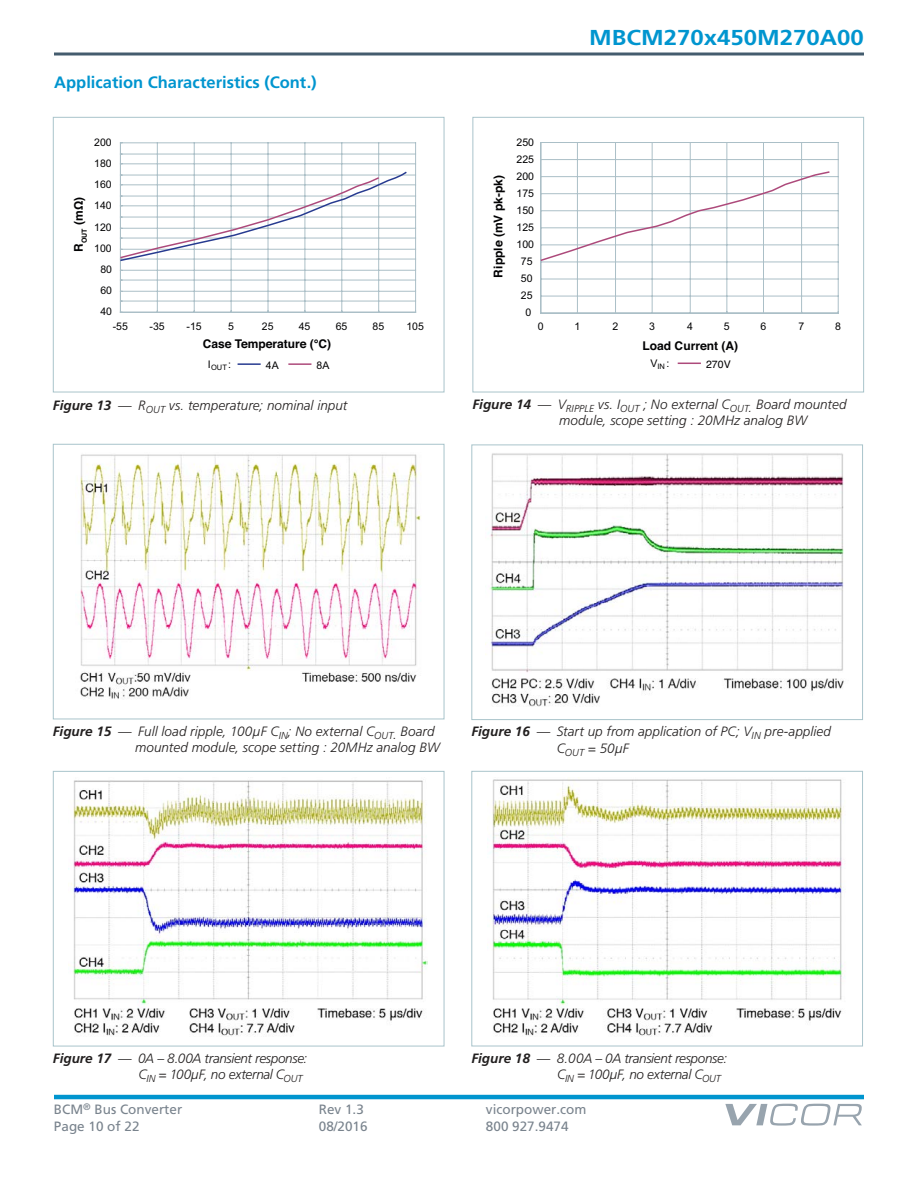
<style>
.page{position:relative;width:918px;height:1188px;background:#fff}
.page>*{position:absolute;margin:0;border:0;box-sizing:border-box;transform-origin:0 0}
.t1{font:700 21.6px "Frutiger";color:#0095cf;scale:1.11 1}
.t2{font:700 16.5px "Frutiger";color:#0095cf}
.t3{font:italic 300 13.5px/16.2px "Frutiger";color:#221f1f}
.t4{font:italic 300 13.5px/16.2px "Frutiger";letter-spacing:-.02em;color:#221f1f}
.t5{font:13.5px "Frutiger";color:#79838d}
.t6{font:700 12px "Helvetica";color:#020203}
.t7{font:10.5px "Arial";color:#020203}
.t8{font:10.5px "Helvetica";color:#020203}
.t9{font:7.5px "Arial";color:#020203}
.s1{font-weight:700}
.s2{font-style:inherit}
</style>
<div class="page">
<hr style="left:54px;top:1095px;width:810px;height:4px;background:#0095cf">
<hr style="left:54px;top:52px;width:810px;height:3px;background:#445c6e">
<svg style="left:725px;top:1104px;width:137px;height:22px"></svg>
<img style="left:485px;top:453px;width:359px;height:254px">
<div style="left:471px;top:445px;width:392px;height:275px;border:1px solid #a9c4cb"></div>
<img style="left:78px;top:454px;width:343px;height:245px">
<div style="left:53px;top:444px;width:391px;height:275px;border:1px solid #a9c4cb"></div>
<svg style="left:678px;top:363px;width:22px;height:1px"></svg>
<hr style="left:541px;top:296px;width:297px;height:1px;background:#abbfc7">
<hr style="left:541px;top:279px;width:297px;height:1px;background:#abbfc7">
<hr style="left:541px;top:262px;width:297px;height:1px;background:#abbfc7">
<hr style="left:541px;top:245px;width:297px;height:1px;background:#abbfc7">
<hr style="left:541px;top:227px;width:297px;height:1px;background:#abbfc7">
<hr style="left:541px;top:210px;width:297px;height:1px;background:#abbfc7">
<hr style="left:541px;top:193px;width:297px;height:1px;background:#abbfc7">
<hr style="left:541px;top:176px;width:297px;height:1px;background:#abbfc7">
<hr style="left:541px;top:159px;width:297px;height:1px;background:#abbfc7">
<hr style="left:541px;top:142px;width:297px;height:1px;background:#abbfc7">
<hr style="left:577px;top:143px;width:1px;height:170px;background:#abbfc7">
<hr style="left:615px;top:143px;width:1px;height:170px;background:#abbfc7">
<hr style="left:652px;top:143px;width:1px;height:170px;background:#abbfc7">
<hr style="left:690px;top:143px;width:1px;height:170px;background:#abbfc7">
<hr style="left:726px;top:143px;width:1px;height:170px;background:#abbfc7">
<hr style="left:763px;top:143px;width:1px;height:170px;background:#abbfc7">
<hr style="left:801px;top:143px;width:1px;height:170px;background:#abbfc7">
<hr style="left:838px;top:143px;width:1px;height:170px;background:#abbfc7">
<hr style="left:540px;top:143px;width:1px;height:170px;background:#abbfc7">
<hr style="left:541px;top:313px;width:297px;height:1px;background:#abbfc7">
<svg style="left:540px;top:170px;width:291px;height:92px"></svg>
<div style="left:473px;top:117px;width:391px;height:275px;border:1px solid #a9c4cb"></div>
<hr style="left:238px;top:363px;width:22px;height:2px;background:#273b90">
<hr style="left:289px;top:363px;width:22px;height:2px;background:#ad4a7b">
<hr style="left:120px;top:301px;width:296px;height:1px;background:#abbfc7">
<hr style="left:120px;top:280px;width:296px;height:1px;background:#abbfc7">
<hr style="left:120px;top:259px;width:296px;height:1px;background:#abbfc7">
<hr style="left:120px;top:238px;width:296px;height:1px;background:#abbfc7">
<hr style="left:120px;top:217px;width:296px;height:1px;background:#abbfc7">
<hr style="left:120px;top:196px;width:296px;height:1px;background:#abbfc7">
<hr style="left:120px;top:175px;width:296px;height:1px;background:#abbfc7">
<hr style="left:120px;top:154px;width:296px;height:1px;background:#abbfc7">
<hr style="left:120px;top:291px;width:296px;height:1px;background:#abbfc7">
<hr style="left:120px;top:270px;width:296px;height:1px;background:#abbfc7">
<hr style="left:120px;top:249px;width:296px;height:1px;background:#abbfc7">
<hr style="left:120px;top:228px;width:296px;height:1px;background:#abbfc7">
<hr style="left:120px;top:205px;width:296px;height:1px;background:#abbfc7">
<hr style="left:120px;top:184px;width:296px;height:1px;background:#abbfc7">
<hr style="left:120px;top:163px;width:296px;height:1px;background:#abbfc7">
<hr style="left:120px;top:142px;width:296px;height:1px;background:#abbfc7">
<hr style="left:157px;top:143px;width:1px;height:169px;background:#abbfc7">
<hr style="left:194px;top:143px;width:1px;height:169px;background:#abbfc7">
<hr style="left:231px;top:143px;width:1px;height:169px;background:#abbfc7">
<hr style="left:268px;top:143px;width:1px;height:169px;background:#abbfc7">
<hr style="left:305px;top:143px;width:1px;height:169px;background:#abbfc7">
<hr style="left:341px;top:143px;width:1px;height:169px;background:#abbfc7">
<hr style="left:378px;top:143px;width:1px;height:169px;background:#abbfc7">
<hr style="left:415px;top:143px;width:1px;height:169px;background:#abbfc7">
<hr style="left:120px;top:143px;width:1px;height:169px;background:#abbfc7">
<hr style="left:120px;top:312px;width:296px;height:1px;background:#abbfc7">
<svg style="left:119px;top:170px;width:289px;height:92px"></svg>
<div style="left:53px;top:117px;width:391px;height:275px;border:1px solid #a9c4cb"></div>
<img style="left:492px;top:779px;width:352px;height:257px">
<div style="left:471px;top:771px;width:392px;height:275px;border:1px solid #a9c4cb"></div>
<img style="left:71px;top:780px;width:356px;height:256px">
<div style="left:53px;top:771px;width:391px;height:275px;border:1px solid #a9c4cb"></div>
<h1 class="t1" style="left:589px;top:25px;width:249px">MBCM270x450M270A00</h1>
<p class="t2" style="left:54px;top:75px;width:264px">Application Characteristics (Cont.)</p>
<p class="t7" style="left:94px;top:136px;width:19px">200</p>
<p class="t7" style="left:517px;top:136px;width:19px">250</p>
<p class="t7" style="left:94px;top:157px;width:19px">180</p>
<p class="t7" style="left:517px;top:153px;width:19px">225</p>
<p class="t6" style="left:74px;top:252px;width:56px;rotate:-90deg">R<sub>OUT</sub> (mΩ)</p>
<p class="t7" style="left:94px;top:178px;width:19px">160</p>
<p class="t7" style="left:94px;top:199px;width:19px">140</p>
<p class="t7" style="left:94px;top:221px;width:19px">120</p>
<p class="t7" style="left:94px;top:242px;width:19px">100</p>
<p class="t7" style="left:100px;top:263px;width:13px">80</p>
<p class="t6" style="left:494px;top:278px;width:104px;rotate:-90deg">Ripple (mV pk-pk)</p>
<p class="t7" style="left:517px;top:170px;width:19px">200</p>
<p class="t7" style="left:517px;top:187px;width:19px">175</p>
<p class="t7" style="left:517px;top:204px;width:19px">150</p>
<p class="t7" style="left:517px;top:221px;width:19px">125</p>
<p class="t7" style="left:517px;top:238px;width:19px">100</p>
<p class="t7" style="left:521px;top:255px;width:13px">75</p>
<p class="t7" style="left:521px;top:272px;width:13px">50</p>
<p class="t7" style="left:100px;top:284px;width:13px">60</p>
<p class="t7" style="left:521px;top:289px;width:13px">25</p>
<p class="t7" style="left:100px;top:305px;width:13px">40</p>
<p class="t7" style="left:525px;top:306px;width:7px">0</p>
<p class="t7" style="left:113px;top:321px;width:17px">-55</p>
<p class="t7" style="left:150px;top:321px;width:17px">-35</p>
<p class="t7" style="left:187px;top:321px;width:17px">-15</p>
<p class="t7" style="left:228px;top:321px;width:7px">5</p>
<p class="t7" style="left:262px;top:321px;width:13px">25</p>
<p class="t7" style="left:299px;top:321px;width:13px">45</p>
<p class="t7" style="left:336px;top:321px;width:13px">65</p>
<p class="t7" style="left:373px;top:321px;width:13px">85</p>
<p class="t7" style="left:406px;top:321px;width:19px">105</p>
<p class="t7" style="left:538px;top:321px;width:7px">0</p>
<p class="t7" style="left:574px;top:321px;width:7px">1</p>
<p class="t7" style="left:613px;top:321px;width:7px">2</p>
<p class="t7" style="left:649px;top:321px;width:7px">3</p>
<p class="t7" style="left:687px;top:321px;width:7px">4</p>
<p class="t7" style="left:724px;top:321px;width:7px">5</p>
<p class="t7" style="left:761px;top:321px;width:7px">6</p>
<p class="t7" style="left:799px;top:321px;width:7px">7</p>
<p class="t7" style="left:835px;top:321px;width:7px">8</p>
<p class="t6" style="left:203px;top:339px;width:130px">Case Temperature (°C)</p>
<p class="t6" style="left:643px;top:341px;width:97px">Load Current (A)</p>
<p class="t7" style="left:208px;top:358px;width:4px">I</p>
<p class="t7" style="left:228px;top:358px;width:4px">:</p>
<p class="t9" style="left:211px;top:363px;width:17px">OUT</p>
<p class="t7" style="left:266px;top:359px;width:14px">4A</p>
<p class="t7" style="left:317px;top:359px;width:14px">8A</p>
<p class="t7" style="left:651px;top:357px;width:20px">V :</p>
<p class="t9" style="left:657px;top:362px;width:9px">IN</p>
<p class="t8" style="left:706px;top:358px;width:26px">270V</p>
<p class="t3" style="left:53px;top:398px;width:296px"><span class="s1">Figure 13</span> — R<sub>OUT</sub> vs. temperature; nominal input</p>
<p class="t3" style="left:559px;top:397px;width:289px;text-indent:-87px"><span class="s1">Figure 14</span> — V<sub>RIPPLE</sub> vs. I<sub>OUT</sub> <span class="s2">;</span> No external C<sub>OUT</sub><span class="s2">.</span> Board mounted module, scope setting : 20MHz analog BW</p>
<p class="t3" style="left:135px;top:724px;width:306px;text-indent:-82px"><span class="s1">Figure 15</span> — Full load ripple, 100µF C<sub>IN</sub>; No external C<sub>OUT</sub><span class="s2">.</span> Board mounted module, scope setting : 20MHz analog BW</p>
<p class="t3" style="left:557px;top:725px;width:276px;text-indent:-85px"><span class="s1">Figure 16</span> — Start up from application of PC; V<sub>IN</sub> pre-applied<br>C<sub>OUT</sub> = 50µF</p>
<p class="t4" style="left:139px;top:1051px;width:170px;text-indent:-86px"><span class="s1">Figure 17</span> — 0A – 8.00A transient response:<br>C<sub>IN</sub> = 100µF, no external C<sub>OUT</sub></p>
<p class="t4" style="left:557px;top:1051px;width:171px;text-indent:-86px"><span class="s1">Figure 18</span> — 8.00A – 0A transient response:<br>C<sub>IN</sub> = 100µF, no external C<sub>OUT</sub></p>
<p class="t5" style="left:54px;top:1104px;width:130px">BCM<sup>®</sup> Bus Converter</p>
<p class="t5" style="left:319px;top:1104px;width:47px">Rev 1.3</p>
<p class="t5" style="left:486px;top:1104px;width:102px">vicorpower.com</p>
<p class="t5" style="left:54px;top:1120px;width:87px">Page 10 of 22</p>
<p class="t5" style="left:319px;top:1120px;width:50px">08/2016</p>
<p class="t5" style="left:486px;top:1120px;width:84px">800 927.9474</p>
</div>
